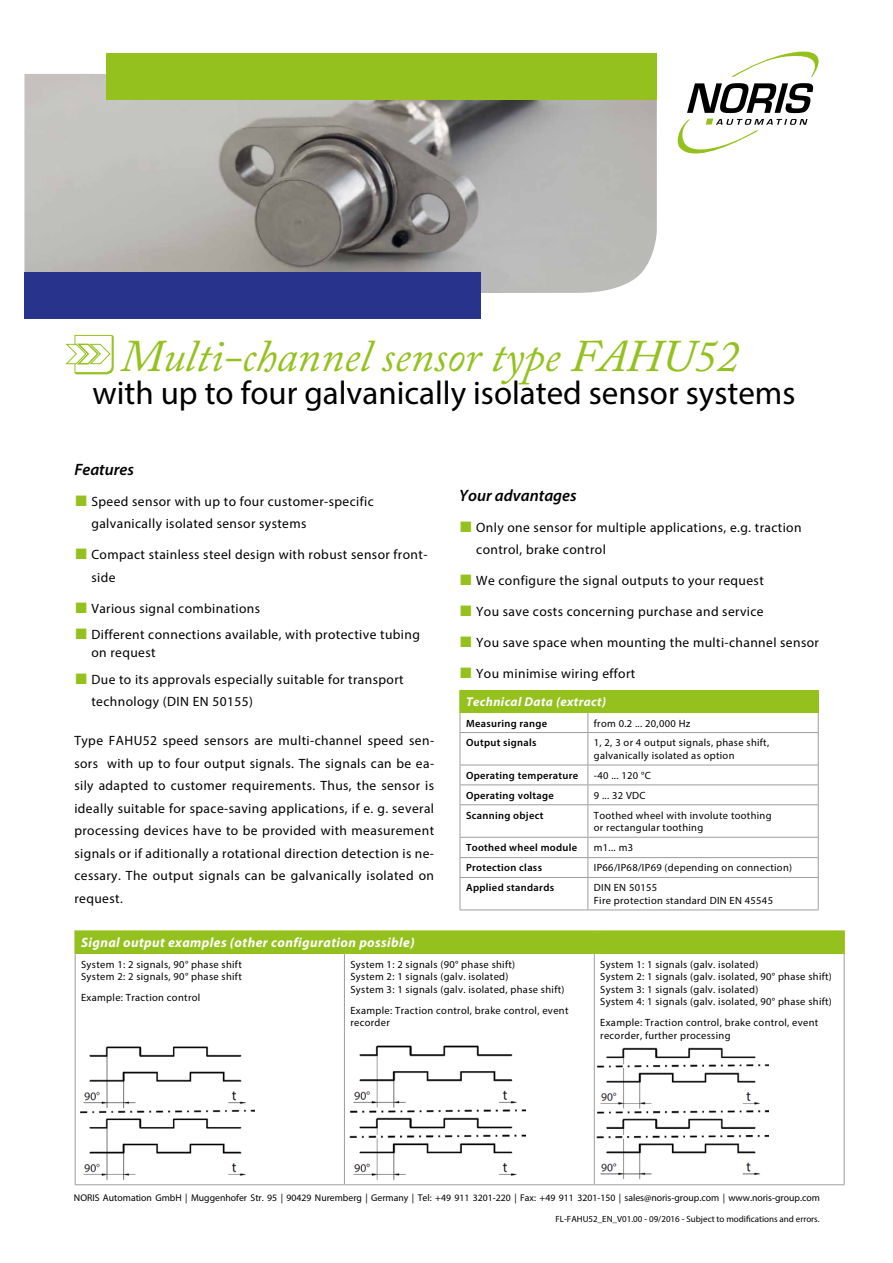
<style>
.page{position:relative;width:893px;height:1263px;background:#fff}
.page>*{position:absolute;margin:0;border:0;box-sizing:border-box;transform-origin:0 0}
.t1{font:italic 45px "Adobe Caslon Pro";color:#95c11f}
.t2{font:33px "Myriad Pro";color:#000}
.t3{font:italic 600 16.5px "Myriad Pro";color:#000}
.t4{font:13.5px/22.5px "Myriad Pro";letter-spacing:.03em;color:#000}
.t5{font:italic 700 13.5px "Myriad Pro";letter-spacing:.03em;color:#fff}
.t6{font:italic 700 12.75px "Myriad Pro";letter-spacing:.03em;color:#fff}
.t7{font:10.5px/12.6px "Myriad Pro";letter-spacing:.03em;color:#000}
.t8{font:600 10.5px "Myriad Pro";letter-spacing:.03em;color:#000}
.t9{font:9.75px "Myriad Pro";color:#000}
.t10{font:9px "Myriad Pro";color:#000}
.s1{font-family:"Arial";font-size:22.5px;color:#95c11f}
</style>
<div class="page">
<svg style="left:731px;top:51px;width:88px;height:26px"></svg>
<svg style="left:677px;top:119px;width:130px;height:35px"></svg>
<svg style="left:687px;top:83px;width:126px;height:30px"></svg>
<img style="left:24px;top:74px;width:633px;height:220px">
<div style="left:106px;top:53px;width:551px;height:46px;background:#95c11f"></div>
<div style="left:24px;top:272px;width:456px;height:46px;background:#28348b"></div>
<svg style="left:65px;top:335px;width:49px;height:40px"></svg>
<div style="left:460px;top:691px;width:358px;height:21px;background:#95c11f"></div>
<hr style="left:459px;top:690px;width:129px;height:1px;background:#95c11f">
<hr style="left:459px;top:691px;width:2px;height:20px;background:#95c11f">
<hr style="left:588px;top:690px;width:231px;height:1px;background:#95c11f">
<hr style="left:817px;top:691px;width:2px;height:20px;background:#95c11f">
<hr style="left:459px;top:711px;width:129px;height:2px;background:#95c11f">
<hr style="left:588px;top:711px;width:231px;height:2px;background:#95c11f">
<svg style="left:460px;top:713px;width:1px;height:19px"></svg>
<svg style="left:587px;top:713px;width:1px;height:19px"></svg>
<svg style="left:818px;top:713px;width:1px;height:19px"></svg>
<hr style="left:460px;top:732px;width:128px;height:1px;background:#9d9d9c">
<hr style="left:460px;top:733px;width:1px;height:32px;background:#9d9d9c">
<hr style="left:588px;top:732px;width:231px;height:1px;background:#9d9d9c">
<hr style="left:587px;top:733px;width:1px;height:32px;background:#9d9d9c">
<hr style="left:818px;top:733px;width:1px;height:32px;background:#9d9d9c">
<hr style="left:460px;top:765px;width:128px;height:1px;background:#9d9d9c">
<hr style="left:588px;top:765px;width:231px;height:1px;background:#9d9d9c">
<hr style="left:460px;top:784px;width:128px;height:1px;background:#9d9d9c">
<svg style="left:460px;top:765px;width:1px;height:39px"></svg>
<hr style="left:588px;top:784px;width:231px;height:1px;background:#9d9d9c">
<svg style="left:587px;top:765px;width:1px;height:39px"></svg>
<svg style="left:818px;top:765px;width:1px;height:39px"></svg>
<hr style="left:460px;top:804px;width:128px;height:1px;background:#9d9d9c">
<hr style="left:460px;top:805px;width:1px;height:32px;background:#9d9d9c">
<hr style="left:588px;top:804px;width:231px;height:1px;background:#9d9d9c">
<hr style="left:587px;top:805px;width:1px;height:32px;background:#9d9d9c">
<hr style="left:818px;top:805px;width:1px;height:32px;background:#9d9d9c">
<hr style="left:460px;top:837px;width:128px;height:1px;background:#9d9d9c">
<hr style="left:588px;top:837px;width:231px;height:1px;background:#9d9d9c">
<hr style="left:460px;top:857px;width:128px;height:1px;background:#9d9d9c">
<svg style="left:460px;top:838px;width:1px;height:39px"></svg>
<hr style="left:588px;top:857px;width:231px;height:1px;background:#9d9d9c">
<svg style="left:587px;top:838px;width:1px;height:39px"></svg>
<svg style="left:818px;top:838px;width:1px;height:39px"></svg>
<hr style="left:460px;top:877px;width:128px;height:1px;background:#9d9d9c">
<hr style="left:460px;top:878px;width:1px;height:31px;background:#9d9d9c">
<hr style="left:588px;top:877px;width:231px;height:1px;background:#9d9d9c">
<hr style="left:587px;top:878px;width:1px;height:31px;background:#9d9d9c">
<hr style="left:818px;top:878px;width:1px;height:31px;background:#9d9d9c">
<hr style="left:460px;top:909px;width:128px;height:1px;background:#9d9d9c">
<hr style="left:588px;top:909px;width:231px;height:1px;background:#9d9d9c">
<div style="left:76px;top:932px;width:767px;height:20px;background:#95c11f"></div>
<hr style="left:74px;top:930px;width:270px;height:2px;background:#95c11f">
<hr style="left:74px;top:932px;width:2px;height:20px;background:#95c11f">
<hr style="left:344px;top:930px;width:250px;height:2px;background:#95c11f">
<hr style="left:594px;top:930px;width:251px;height:2px;background:#95c11f">
<hr style="left:593px;top:932px;width:2px;height:20px;background:#95c11f">
<hr style="left:843px;top:932px;width:2px;height:20px;background:#95c11f">
<hr style="left:74px;top:952px;width:270px;height:2px;background:#95c11f">
<hr style="left:344px;top:952px;width:250px;height:2px;background:#95c11f">
<hr style="left:594px;top:952px;width:251px;height:2px;background:#95c11f">
<hr style="left:75px;top:954px;width:1px;height:230px;background:#9d9d9c">
<hr style="left:344px;top:954px;width:1px;height:230px;background:#9d9d9c">
<hr style="left:594px;top:954px;width:1px;height:230px;background:#9d9d9c">
<hr style="left:844px;top:954px;width:1px;height:230px;background:#9d9d9c">
<hr style="left:75px;top:1184px;width:269px;height:1px;background:#9d9d9c">
<hr style="left:344px;top:1184px;width:250px;height:1px;background:#9d9d9c">
<hr style="left:594px;top:1184px;width:250px;height:1px;background:#9d9d9c">
<img style="left:80px;top:1046px;width:174px;height:134px">
<img style="left:349px;top:1045px;width:176px;height:135px">
<img style="left:596px;top:1047px;width:173px;height:132px">
<h1 class="t1" style="left:121px;top:329px;width:620px">Multi-channel sensor type FAHU52</h1>
<h2 class="t2" style="left:92px;top:372px;width:704px">with up to four galvanically isolated sensor systems</h2>
<p class="t3" style="left:74px;top:459px;width:61px">Features</p>
<p class="t4" style="left:91px;top:490px;width:284px;text-indent:-17px"><span class="s1">■</span> Speed sensor with up to four customer-specific galvanically isolated sensor systems</p>
<p class="t4" style="left:91px;top:543px;width:338px;text-indent:-17px"><span class="s1">■</span> Compact stainless steel design with robust sensor front&shy;side</p>
<p class="t4" style="left:74px;top:597px;width:187px"><span class="s1">■</span> Various signal combinations</p>
<p class="t4" style="left:91px;top:626px;width:330px;line-height:18px;text-indent:-17px"><span class="s1">■</span> Different connections available, with protective tubing on request</p>
<p class="t4" style="left:91px;top:668px;width:314px;text-indent:-17px"><span class="s1">■</span> Due to its approvals especially suitable for transport technology (DIN EN 50155)</p>
<p class="t4" style="left:74px;top:729px;width:361px;text-align:justify">Type FAHU52 speed sensors are multi-channel speed sen&shy;sors with up to four output signals. The signals can be ea&shy;sily adapted to customer requirements. Thus, the sensor is ideally suitable for space-saving applications, if e. g. several processing devices have to be provided with measurement signals or if aditionally a rotational direction detection is ne&shy;cessary. The output signals can be galvanically isolated on request.</p>
<p class="t3" style="left:459px;top:485px;width:119px">Your advantages</p>
<p class="t4" style="left:476px;top:516px;width:327px;text-indent:-17px"><span class="s1">■</span> Only one sensor for multiple applications, e.g. traction control, brake control</p>
<p class="t4" style="left:459px;top:569px;width:306px"><span class="s1">■</span> We configure the signal outputs to your request</p>
<p class="t4" style="left:459px;top:600px;width:306px"><span class="s1">■</span> You save costs concerning purchase and service</p>
<p class="t4" style="left:459px;top:631px;width:361px"><span class="s1">■</span> You save space when mounting the multi-channel sensor</p>
<p class="t4" style="left:459px;top:662px;width:178px"><span class="s1">■</span> You minimise wiring effort</p>
<p class="t6" style="left:466px;top:694px;width:142px">Technical Data (extract)</p>
<p class="t8" style="left:466px;top:716px;width:83px">Measuring range</p>
<p class="t7" style="left:594px;top:716px;width:98px">from 0.2 ... 20,000 Hz</p>
<p class="t8" style="left:466px;top:736px;width:72px">Output signals</p>
<p class="t7" style="left:594px;top:736px;width:177px">1, 2, 3 or 4 output signals, phase shift, galvanically isolated as option</p>
<p class="t8" style="left:466px;top:769px;width:114px">Operating temperature</p>
<p class="t7" style="left:594px;top:769px;width:58px">-40 ... 120 °C</p>
<p class="t8" style="left:466px;top:788px;width:90px">Operating voltage</p>
<p class="t7" style="left:594px;top:789px;width:53px">9 ... 32 VDC</p>
<p class="t8" style="left:466px;top:808px;width:79px">Scanning object</p>
<p class="t7" style="left:594px;top:809px;width:179px">Toothed wheel with involute toothing or rectangular toothing</p>
<p class="t8" style="left:466px;top:841px;width:113px">Toothed wheel module</p>
<p class="t7" style="left:594px;top:841px;width:41px">m1... m3</p>
<p class="t8" style="left:466px;top:861px;width:78px">Protection class</p>
<p class="t7" style="left:594px;top:861px;width:200px">IP66/IP68/IP69 (depending on connection)</p>
<p class="t8" style="left:466px;top:881px;width:90px">Applied standards</p>
<p class="t7" style="left:594px;top:881px;width:181px">DIN EN 50155<br>Fire protection standard DIN EN 45545</p>
<p class="t5" style="left:81px;top:934px;width:335px">Signal output examples (other configuration possible)</p>
<p class="t7" style="left:81px;top:957px;width:162px">System 1: 2 signals, 90° phase shift<br>System 2: 2 signals, 90° phase shift</p>
<p class="t7" style="left:81px;top:991px;width:121px">Example: Traction control</p>
<p class="t7" style="left:350px;top:957px;width:216px">System 1: 2 signals (90° phase shift)<br>System 2: 1 signals (galv. isolated)<br>System 3: 1 signals (galv. isolated, phase shift)</p>
<p class="t7" style="left:350px;top:1004px;width:220px">Example: Traction control, brake control, event recorder</p>
<p class="t7" style="left:600px;top:957px;width:233px">System 1: 1 signals (galv. isolated)<br>System 2: 1 signals (galv. isolated, 90° phase shift)<br>System 3: 1 signals (galv. isolated)<br>System 4: 1 signals (galv. isolated, 90° phase shift)</p>
<p class="t7" style="left:600px;top:1016px;width:220px">Example: Traction control, brake control, event recorder, further processing</p>
<p class="t9" style="left:74px;top:1191px;width:747px">NORIS Automation GmbH | Muggenhofer Str. 95 | 90429 Nuremberg | Germany | Tel: +49 911 3201-220 | Fax: +49 911 3201-150 | sales@noris-group.com | www.noris-group.com</p>
<p class="t10" style="left:556px;top:1214px;width:266px">FL-FAHU52_EN_V01.00 - 09/2016 - Subject to modifications and errors.</p>
</div>
